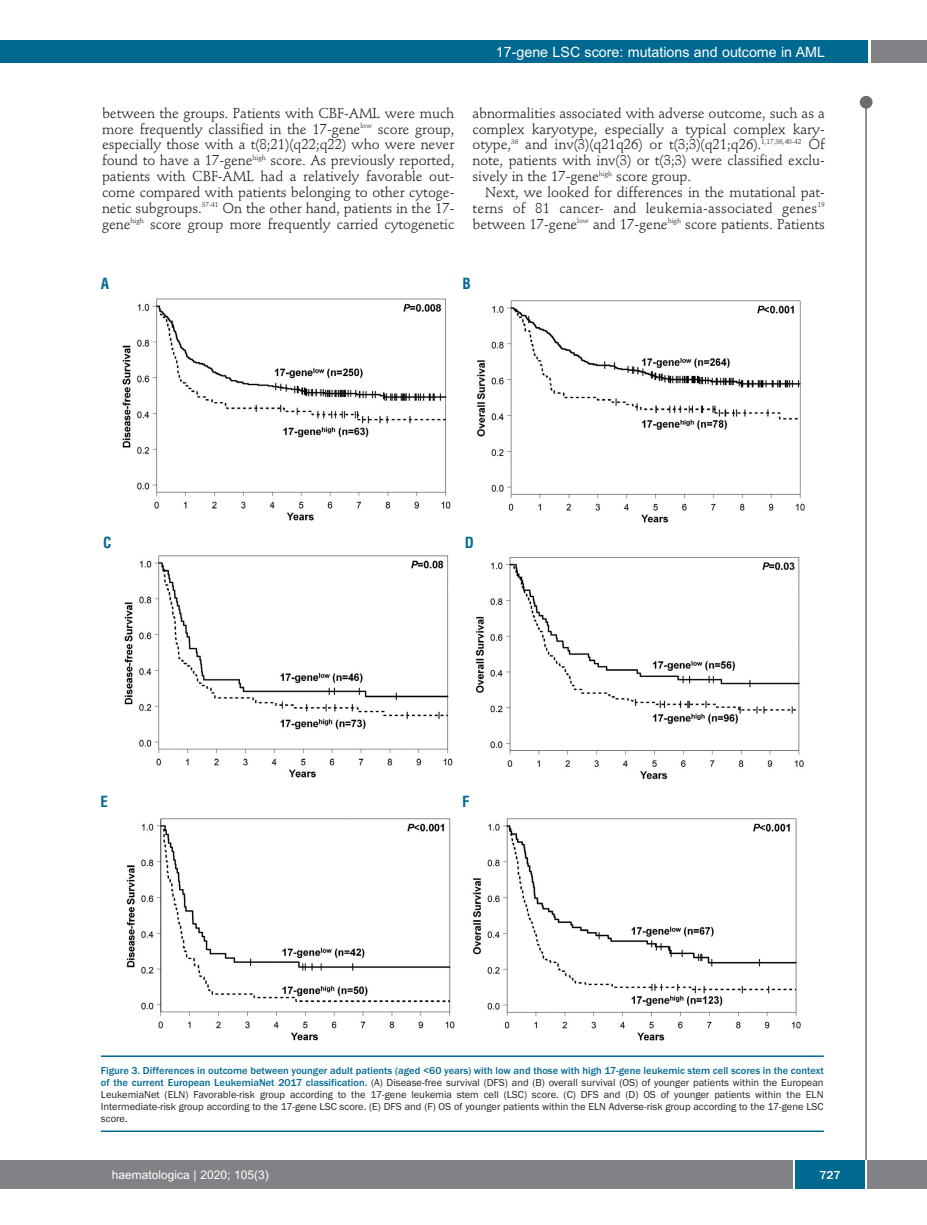
<style>
.page{position:relative;width:927px;height:1225px;background:#fff}
.page>*{position:absolute;margin:0;border:0;box-sizing:border-box;transform-origin:0 0}
.t1{font:700 condensed 15px "Helvetica";color:#006991}
.t2{font:14.25px/15.9px "Stempel Schneidler";letter-spacing:-.005em;color:#231f20;text-align:justify}
.t3{font:14.25px "Arial";color:#fff}
.t4{font:12px "Arial";color:#fff}
.t5{font:500 12px "Franklin Gothic";color:#fff}
.t6{font:10.5px/12px "Franklin Gothic";color:#231f20;text-align:justify}
.s1{font-weight:500;color:#006991}
</style>
<div class="page">
<div style="left:860px;top:96px;width:12px;height:13px;background:#6c6d70;border-radius:50%"></div>
<hr style="left:865px;top:98px;width:2px;height:1062px;background:#6c6d70">
<div style="left:871px;top:40px;width:56px;height:22px;background:#808285"></div>
<div style="left:18px;top:40px;width:849px;height:22px;background:#006991"></div>
<div style="left:17px;top:1160px;width:910px;height:28px;background:#808285"></div>
<div style="left:795px;top:1160px;width:70px;height:28px;background:#006991"></div>
<hr style="left:793px;top:1160px;width:2px;height:28px;background:#fff">
<hr style="left:865px;top:1160px;width:2px;height:28px;background:#fff">
<div style="left:0;top:40px;width:19px;height:22px;background:#006991"></div>
<div style="left:0;top:1160px;width:18px;height:28px;background:#808285"></div>
<img style="left:122px;top:298px;width:683px;height:743px">
<hr style="left:101px;top:1055px;width:723px;height:2px;background:#006991">
<hr style="left:101px;top:1130px;width:723px;height:2px;background:#006991">
<p class="t3" style="left:496px;top:44px;width:331px">17-gene LSC score: mutations and outcome in AML</p>
<p class="t2" style="left:102px;top:106px;width:354px">between the groups. Patients with CBF-AML were much more frequently classified in the 17-gene<sup>low</sup> score group, especially those with a t(8;21)(q22;q22) who were never found to have a 17-gene<sup>high</sup> score. As previously reported, patients with CBF-AML had a relatively favorable out&shy;come compared with patients belonging to other cytoge&shy;netic subgroups.<sup>37-41</sup> On the other hand, patients in the 17- gene<sup>high</sup> score group more frequently carried cytogenetic</p>
<p class="t2" style="left:472px;top:106px;width:354px">abnormalities associated with adverse outcome, such as a complex karyotype, especially a typical complex kary&shy;otype,<sup>36</sup> and inv(3)(q21q26) or t(3;3)(q21;q26).<sup>1,17,36,40-42</sup> Of note, patients with inv(3) or t(3;3) were classified exclu&shy;sively in the 17-gene<sup>high</sup> score group.</p>
<p class="t2" style="left:472px;top:185px;width:354px;text-indent:13px">Next, we looked for differences in the mutational pat&shy;terns of 81 cancer- and leukemia-associated genes<sup>19 </sup>between 17-gene<sup>low</sup> and 17-gene<sup>high</sup> score patients. Patients</p>
<p class="t1" style="left:101px;top:275px;width:10px">A</p>
<p class="t1" style="left:103px;top:534px;width:10px">C</p>
<p class="t1" style="left:462px;top:275px;width:10px">B</p>
<p class="t1" style="left:465px;top:534px;width:11px">D</p>
<p class="t1" style="left:101px;top:793px;width:9px">E</p>
<p class="t1" style="left:462px;top:793px;width:9px">F</p>
<p class="t6" style="left:101px;top:1064px;width:724px"><span class="s1">Figure 3. Differences in outcome between younger adult patients (aged &lt;60 years) with low and those with high 17-gene leukemic stem cell scores in the context of the current European LeukemiaNet 2017 classification.</span> (A) Disease-free survival (DFS) and (B) overall survival (OS) of younger patients within the European LeukemiaNet (ELN) Favorable-risk group according to the 17-gene leukemia stem cell (LSC) score. (C) DFS and (D) OS of younger patients within the ELN Intermediate-risk group according to the 17-gene LSC score. (E) DFS and (F) OS of younger patients within the ELN Adverse-risk group according to the 17-gene LSC score.</p>
<p class="t4" style="left:112px;top:1167px;width:158px">haematologica | 2020; 105(3)</p>
<p class="t5" style="left:820px;top:1167px;width:22px">727</p>
</div>
